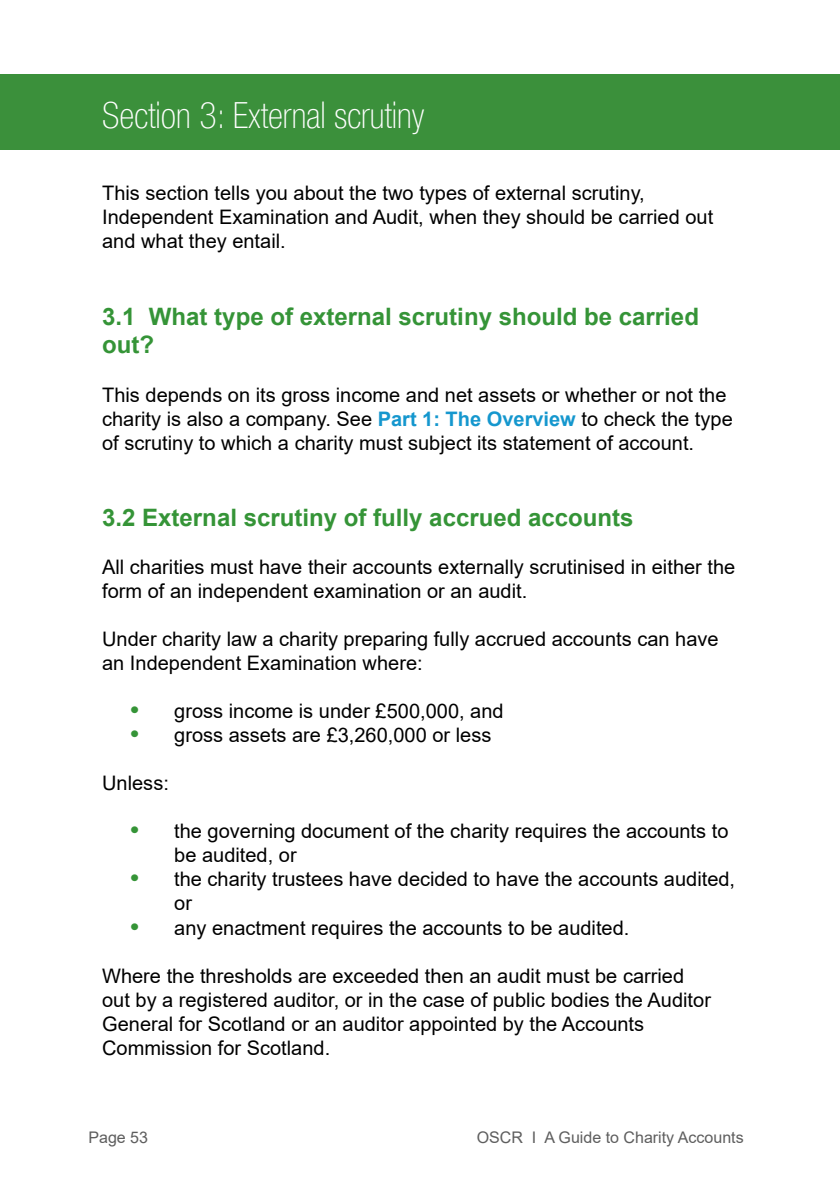
<style>
.page{position:relative;width:840px;height:1191px;background:#fff}
.page>*{position:absolute;margin:0;border:0;box-sizing:border-box;transform-origin:0 0}
.t1{font:100 condensed 36px "Helvetica Neue LT Pro";color:#fff}
.t2{font:700 24px/28.8px "Arial";color:#359437}
.t3{font:20px/24px "Arial";color:#000}
.t4{font:16px "Arial";color:#5e5e5e}
.s1{font-weight:700;color:#1597ce}
.s2{font-weight:700;font-size:24px;color:#359437}
</style>
<div class="page">
<div style="left:0;top:74px;width:839px;height:75px;background:#3b903b"></div>
<h1 class="t1" style="left:102px;top:95px;width:324px">Section 3: External scrutiny</h1>
<p class="t3" style="left:102px;top:181px;width:612px">This section tells you about the two types of external scrutiny,<br>Independent Examination and Audit, when they should be carried out and what they entail.</p>
<p class="t2" style="left:102px;top:302px;width:598px">3.1 What type of external scrutiny should be carried out?</p>
<p class="t3" style="left:102px;top:382px;width:631px">This depends on its gross income and net assets or whether or not the charity is also a company. See <span class="s1">Part 1: The Overview</span> to check the type of scrutiny to which a charity must subject its statement of account.</p>
<p class="t2" style="left:102px;top:504px;width:532px">3.2 External scrutiny of fully accrued accounts</p>
<p class="t3" style="left:102px;top:555px;width:634px">All charities must have their accounts externally scrutinised in either the form of an independent examination or an audit.</p>
<p class="t3" style="left:102px;top:627px;width:617px">Under charity law a charity preparing fully accrued accounts can have an Independent Examination where:</p>
<p class="t3" style="left:130px;top:699px;width:374px"><span class="s2">•</span> gross income is under £500,000, and</p>
<p class="t3" style="left:130px;top:723px;width:362px"><span class="s2">•</span> gross assets are £3,260,000 or less</p>
<p class="t3" style="left:102px;top:771px;width:68px">Unless:</p>
<p class="t3" style="left:174px;top:819px;width:555px;text-indent:-44px"><span class="s2">•</span> the governing document of the charity requires the accounts to be audited, or</p>
<p class="t3" style="left:174px;top:867px;width:562px;text-indent:-44px"><span class="s2">•</span> the charity trustees have decided to have the accounts audited, or</p>
<p class="t3" style="left:130px;top:915px;width:500px"><span class="s2">•</span> any enactment requires the accounts to be audited.</p>
<p class="t3" style="left:102px;top:963px;width:610px">Where the thresholds are exceeded then an audit must be carried out by a registered auditor, or in the case of public bodies the Auditor General for Scotland or an auditor appointed by the Accounts Commission for Scotland.</p>
<p class="t4" style="left:88px;top:1126px;width:61px">Page 53</p>
<p class="t4" style="left:476px;top:1126px;width:268px">OSCR I A Guide to Charity Accounts</p>
</div>
